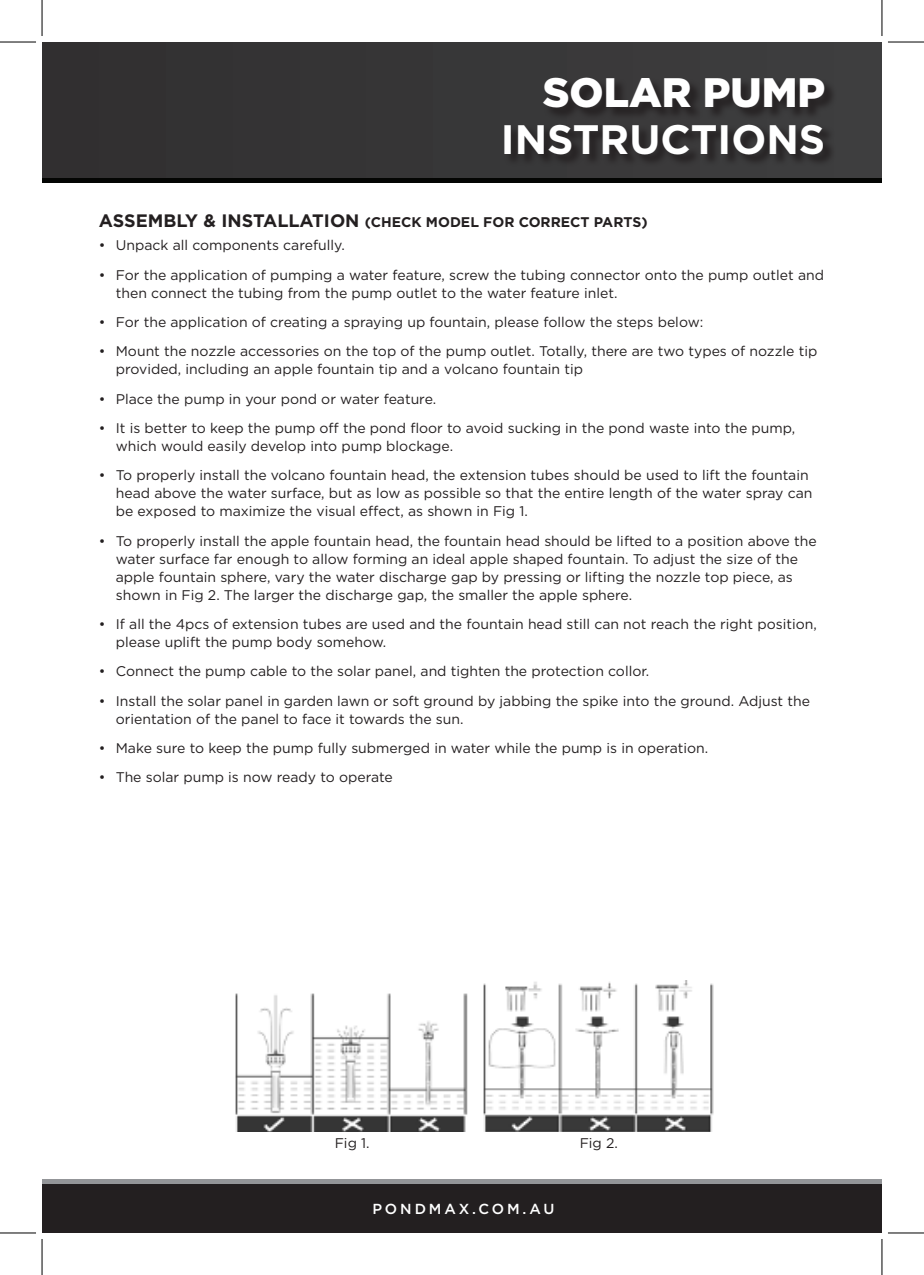
<style>
.page{position:relative;width:924px;height:1275px;background:#fff}
.page>*{position:absolute;margin:0;border:0;box-sizing:border-box;transform-origin:0 0}
.t1{font:700 41.2px "Gotham";color:#fff}
.t2{font:900 41.2px "Gotham HTF";color:#fff}
.t3{font:500 14.6px "Gotham";letter-spacing:.2em;color:#fff}
.Paragraph_Style9{font:14px/18px "Gotham";color:#231f20}
.Paragraph_Style8{font:700 14px "Gotham";color:#231f20}
.s1{font-size:18px}
</style>
<div class="page">
<div style="left:42px;top:42px;width:839px;height:136px;background:#353435"></div>
<hr style="left:42px;top:178px;width:839px;height:4px;background:#040503">
<div style="left:42px;top:1183px;width:839px;height:50px;background:#231f20"></div>
<hr style="left:42px;top:1179px;width:839px;height:4px;background:#939598">
<div style="left:504px;top:78px;width:332px;height:89px;background:#231f20;opacity:.85"></div>
<img style="left:235px;top:993px;width:233px;height:138px">
<img style="left:483px;top:980px;width:231px;height:151px">
<hr style="left:0;top:42px;width:36px;height:1px;background:#000">
<hr style="left:887px;top:42px;width:36px;height:1px;background:#000">
<hr style="left:0;top:1232px;width:36px;height:1px;background:#000">
<hr style="left:887px;top:1232px;width:36px;height:1px;background:#000">
<hr style="left:42px;top:0;width:1px;height:36px;background:#000">
<hr style="left:42px;top:1239px;width:1px;height:36px;background:#000">
<hr style="left:881px;top:0;width:1px;height:36px;background:#000">
<hr style="left:881px;top:1239px;width:1px;height:36px;background:#000">
<h1 class="t2" style="left:542px;top:69px;width:284px">SOLAR PUMP</h1>
<h1 class="t1" style="left:500px;top:112px;width:326px">INSTRUCTIONS</h1>
<p class="Paragraph_Style8" style="left:99px;top:212px;width:550px"><span class="s1">ASSEMBLY &amp; INSTALLATION</span> (CHECK MODEL FOR CORRECT PARTS)</p>
<p class="Paragraph_Style9" style="left:99px;top:236px;width:247px">• Unpack all components carefully.</p>
<p class="Paragraph_Style9" style="left:116px;top:265px;width:709px;text-indent:-17px">• For the application of pumping a water feature, screw the tubing connector onto the pump outlet and then connect the tubing from the pump outlet to the water feature inlet.</p>
<p class="Paragraph_Style9" style="left:99px;top:313px;width:605px">• For the application of creating a spraying up fountain, please follow the steps below:</p>
<p class="Paragraph_Style9" style="left:116px;top:342px;width:702px;text-indent:-17px">• Mount the nozzle accessories on the top of the pump outlet. Totally, there are two types of nozzle tip provided, including an apple fountain tip and a volcano fountain tip</p>
<p class="Paragraph_Style9" style="left:99px;top:389px;width:339px">• Place the pump in your pond or water feature.</p>
<p class="Paragraph_Style9" style="left:116px;top:419px;width:680px;text-indent:-17px">• It is better to keep the pump off the pond floor to avoid sucking in the pond waste into the pump, which would easily develop into pump blockage.</p>
<p class="Paragraph_Style9" style="left:116px;top:466px;width:697px;text-indent:-17px">• To properly install the volcano fountain head, the extension tubes should be used to lift the fountain head above the water surface, but as low as possible so that the entire length of the water spray can be exposed to maximize the visual effect, as shown in Fig 1.</p>
<p class="Paragraph_Style9" style="left:116px;top:531px;width:702px;text-indent:-17px">• To properly install the apple fountain head, the fountain head should be lifted to a position above the water surface far enough to allow forming an ideal apple shaped fountain. To adjust the size of the apple fountain sphere, vary the water discharge gap by pressing or lifting the nozzle top piece, as shown in Fig 2. The larger the discharge gap, the smaller the apple sphere.</p>
<p class="Paragraph_Style9" style="left:116px;top:615px;width:702px;text-indent:-17px">• If all the 4pcs of extension tubes are used and the fountain head still can not reach the right position, please uplift the pump body somehow.</p>
<p class="Paragraph_Style9" style="left:99px;top:662px;width:551px">• Connect the pump cable to the solar panel, and tighten the protection collor.</p>
<p class="Paragraph_Style9" style="left:116px;top:691px;width:695px;text-indent:-17px">• Install the solar panel in garden lawn or soft ground by jabbing the spike into the ground. Adjust the orientation of the panel to face it towards the sun.</p>
<p class="Paragraph_Style9" style="left:99px;top:739px;width:610px">• Make sure to keep the pump fully submerged in water while the pump is in operation.</p>
<p class="Paragraph_Style9" style="left:99px;top:768px;width:295px">• The solar pump is now ready to operate</p>
<p class="Paragraph_Style9" style="left:334px;top:1133px;width:36px">Fig 1.</p>
<p class="Paragraph_Style9" style="left:579px;top:1133px;width:40px">Fig 2.</p>
<p class="t3" style="left:372px;top:1199px;width:183px">PONDMAX.COM.AU</p>
</div>
